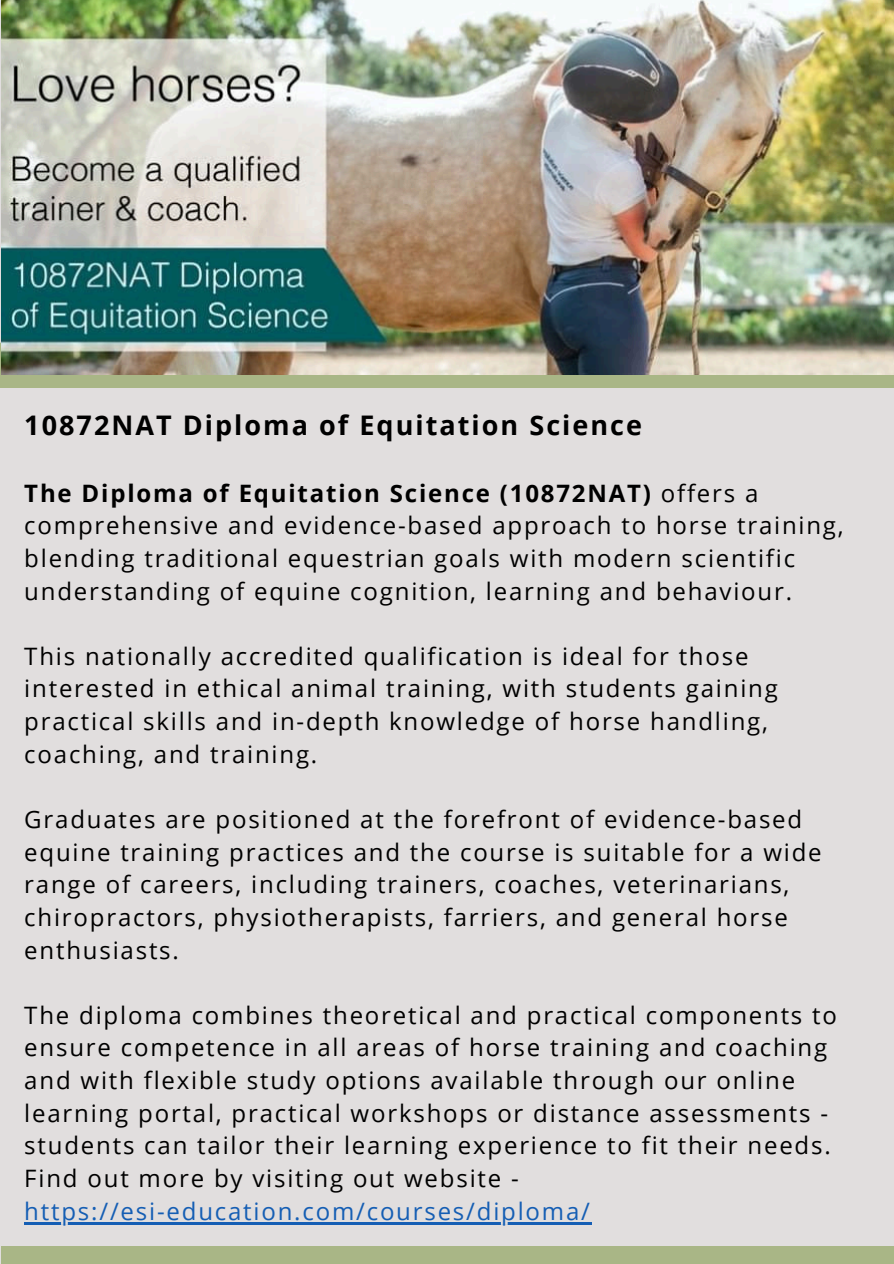
<style>
.page{position:relative;width:894px;height:1264px;background:#fff}
.page>*{position:absolute;margin:0;border:0;box-sizing:border-box;transform-origin:0 0}
.t1{font:700 27px "Open Sans";letter-spacing:.075em;color:#000}
.t2{font:24px/32.7px "Open Sans";letter-spacing:.075em;color:#000}
.t3{font:24px "Open Sans";letter-spacing:.075em;color:#155eb4}
.s1{font-weight:700}
</style>
<div class="page">
<div style="left:0;top:0;width:893px;height:1263px;background:#e1dede"></div>
<div style="left:2px;top:1246px;width:891px;height:17px;background:#a9b686"></div>
<svg style="left:0;top:343px;width:893px;height:45px;background:#aab588"></svg>
<img style="left:2px;top:0;width:891px;height:374px">
<hr style="left:24px;top:1221px;width:567px;height:3px;background:#155eb4">
<p class="t1" style="left:24px;top:406px;width:619px">10872NAT Diploma of Equitation Science</p>
<h1 class="t2" style="left:24px;top:476px;width:820px"><span class="s1">The Diploma of Equitation Science (10872NAT)</span> offers a comprehensive and evidence-based approach to horse training, blending traditional equestrian goals with modern scientific understanding of equine cognition, learning and behaviour.</h1>
<p class="t2" style="left:24px;top:639px;width:754px">This nationally accredited qualification is ideal for those interested in ethical animal training, with students gaining practical skills and in-depth knowledge of horse handling, coaching, and training.</p>
<p class="t2" style="left:24px;top:802px;width:798px">Graduates are positioned at the forefront of evidence-based equine training practices and the course is suitable for a wide range of careers, including trainers, coaches, veterinarians, chiropractors, physiotherapists, farriers, and general horse enthusiasts.</p>
<p class="t2" style="left:24px;top:998px;width:814px">The diploma combines theoretical and practical components to ensure competence in all areas of horse training and coaching and with flexible study options available through our online learning portal, practical workshops or distance assessments - students can tailor their learning experience to fit their needs.<br>Find out more by visiting out website -</p>
<p class="t3" style="left:24px;top:1193px;width:567px">https://esi-education.com/courses/diploma/</p>
</div>
